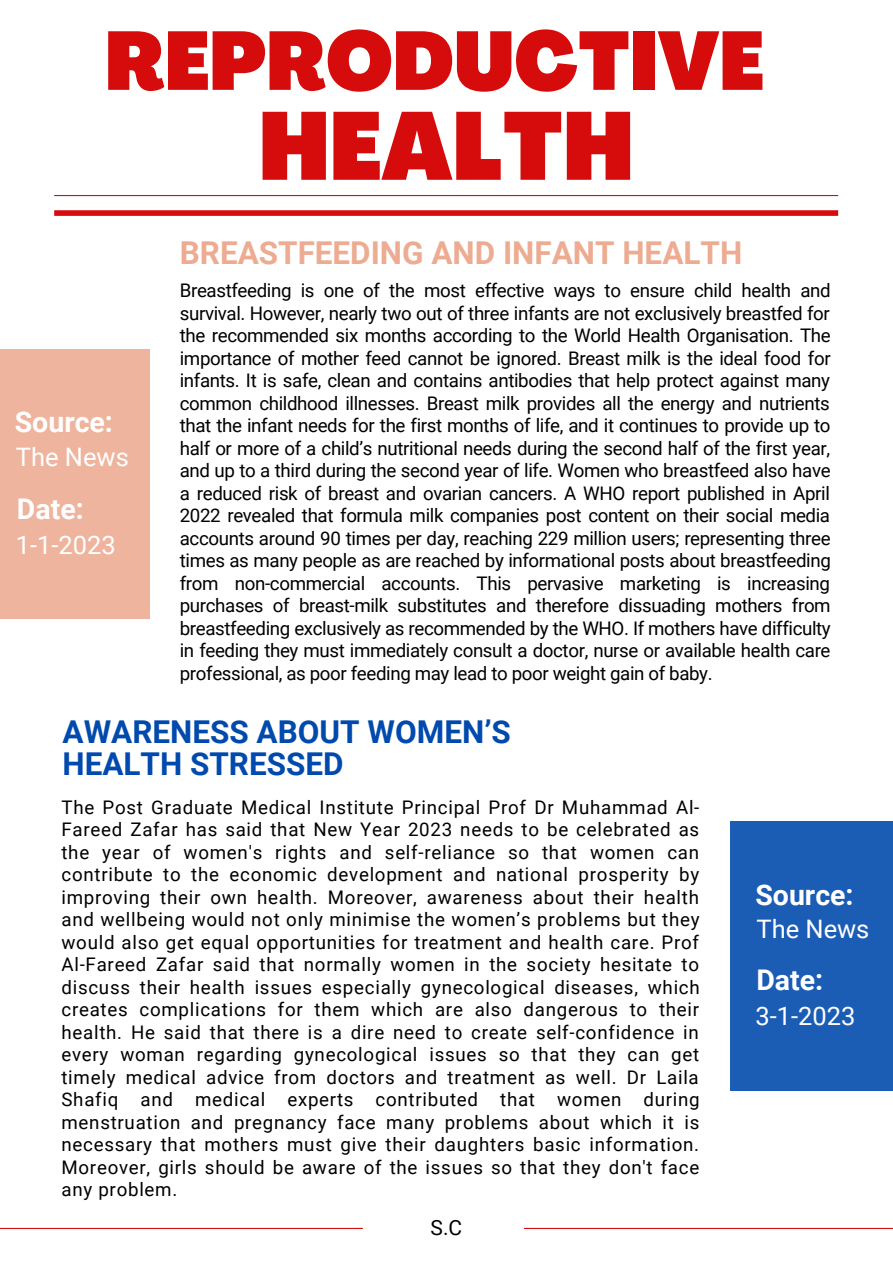
<style>
.page{position:relative;width:893px;height:1264px;background:#fff}
.page>*{position:absolute;margin:0;border:0;box-sizing:border-box;transform-origin:0 0}
.t1{font:900 condensed 94.35px "Agrandir";color:#d60c0c}
.t2{font:900 condensed 81.3px "Agrandir";color:#d60c0c}
.t3{font:700 31.5px/31.5px "Roboto";color:#004aad}
.t4{font:700 31.5px "Roboto";color:#edac92}
.t5{font:700 28.5px "Roboto";color:#fff}
.t6{font:25.5px "Roboto";color:#fff}
.t7{font:21px "Roboto";color:#000}
.t8{font:18.75px/22.5px "Roboto";letter-spacing:.01em;color:#000;text-align:justify}
</style>
<div class="page">
<hr style="left:54px;top:195px;width:784px;height:1px;background:#d60c0c">
<hr style="left:0;top:1227px;width:363px;height:1px;background:#d40d0d">
<hr style="left:524px;top:1227px;width:368px;height:1px;background:#d40d0d">
<div style="left:54px;top:210px;width:784px;height:6px;background:#d60c0c"></div>
<div style="left:0;top:349px;width:150px;height:270px;background:#eeb49d"></div>
<div style="left:729px;top:820px;width:163px;height:270px;background:#1b5db5"></div>
<h2 class="t2" style="left:105px;top:29px;width:660px">REPRODUCTIVE</h2>
<h1 class="t1" style="left:259px;top:109px;width:376px">HEALTH</h1>
<h3 class="t5" style="left:15px;top:406px;width:100px">Source:</h3>
<h3 class="t6" style="left:16px;top:442px;width:114px">The News</h3>
<h3 class="t5" style="left:17px;top:492px;width:68px">Date:</h3>
<h3 class="t6" style="left:16px;top:530px;width:101px">1-1-2023</h3>
<h3 class="t4" style="left:180px;top:235px;width:564px">BREASTFEEDING AND INFANT HEALTH</h3>
<p class="t8" style="left:180px;top:279px;width:652px">Breastfeeding is one of the most effective ways to ensure child health and survival. However, nearly two out of three infants are not exclusively breastfed for the recommended six months according to the World Health Organisation. The importance of mother feed cannot be ignored. Breast milk is the ideal food for infants. It is safe, clean and contains antibodies that help protect against many common childhood illnesses. Breast milk provides all the energy and nutrients that the infant needs for the first months of life, and it continues to provide up to half or more of a child’s nutritional needs during the second half of the first year, and up to a third during the second year of life. Women who breastfeed also have a reduced risk of breast and ovarian cancers. A WHO report published in April 2022 revealed that formula milk companies post content on their social media accounts around 90 times per day, reaching 229 million users; representing three times as many people as are reached by informational posts about breastfeeding from non-commercial accounts. This pervasive marketing is increasing purchases of breast-milk substitutes and therefore dissuading mothers from breastfeeding exclusively as recommended by the WHO. If mothers have difficulty in feeding they must immediately consult a doctor, nurse or available health care professional, as poor feeding may lead to poor weight gain of baby.</p>
<h3 class="t3" style="left:62px;top:717px;width:450px">AWARENESS ABOUT WOMEN’S<br>HEALTH STRESSED</h3>
<p class="t8" style="left:61px;top:796px;width:639px">The Post Graduate Medical Institute Principal Prof Dr Muhammad Al-Fareed Zafar has said that New Year 2023 needs to be celebrated as the year of women's rights and self-reliance so that women can contribute to the economic development and national prosperity by improving their own health. Moreover, awareness about their health and wellbeing would not only minimise the women’s problems but they would also get equal opportunities for treatment and health care. Prof Al-Fareed Zafar said that normally women in the society hesitate to discuss their health issues especially gynecological diseases, which creates complications for them which are also dangerous to their health. He said that there is a dire need to create self-confidence in every woman regarding gynecological issues so that they can get timely medical advice from doctors and treatment as well. Dr Laila Shafiq and medical experts contributed that women during menstruation and pregnancy face many problems about which it is necessary that mothers must give their daughters basic information.<br>Moreover, girls should be aware of the issues so that they don't face any problem.</p>
<p class="t7" style="left:430px;top:1215px;width:33px">S.C</p>
<h3 class="t5" style="left:755px;top:878px;width:100px">Source:</h3>
<h3 class="t6" style="left:756px;top:914px;width:114px">The News</h3>
<h3 class="t5" style="left:756px;top:963px;width:68px">Date:</h3>
<h3 class="t6" style="left:755px;top:1000px;width:101px">3-1-2023</h3>
</div>
